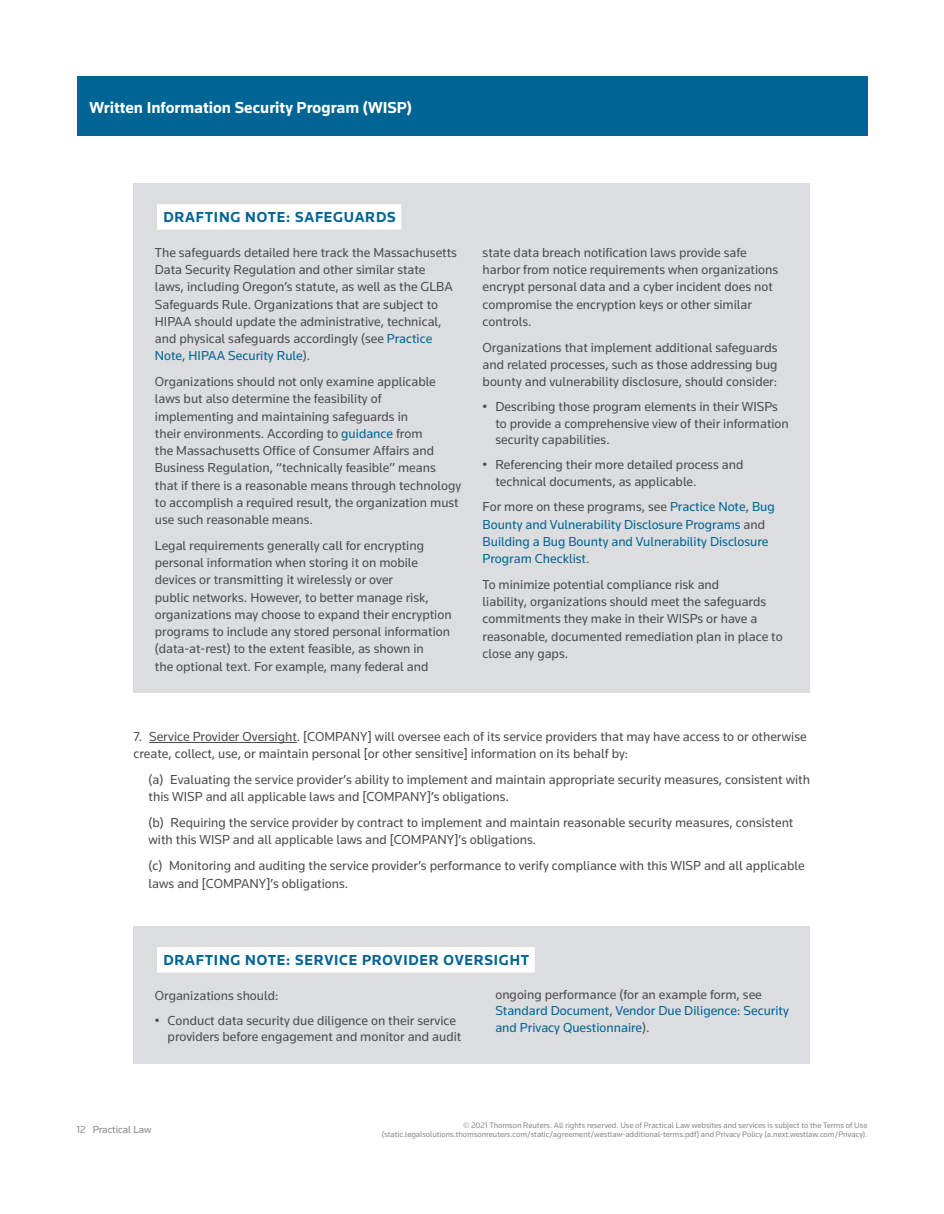
<style>
.page{position:relative;width:944px;height:1214px;background:#fff}
.page>*{position:absolute;margin:0;border:0;box-sizing:border-box;transform-origin:0 0}
.t1{font:700 16.5px "Knowledge";color:#fff}
.t2{font:700 15px "Knowledge";letter-spacing:.05em;color:#006494}
.t3{font:13.5px/17.2px "Knowledge";color:#4b4c4d}
.t4{font:13.5px/17.2px "Knowledge";color:#006494}
.t5{font:10.5px "Knowledge";color:#86888b}
.t6{font:8.25px/9.8px "Knowledge";color:#86888b;text-align:right}
.s1{color:#006494}
.s2{color:#4b4c4d}
</style>
<div class="page">
<div style="left:77px;top:77px;width:790px;height:59px;background:#006494"></div>
<div style="left:134px;top:183px;width:676px;height:509px;background:#dcdddf"></div>
<div style="left:157px;top:204px;width:244px;height:26px;background:#fff"></div>
<hr style="left:149px;top:742px;width:148px;height:1px;background:#4b4c4d">
<div style="left:134px;top:925px;width:676px;height:138px;background:#dcdddf"></div>
<div style="left:157px;top:947px;width:378px;height:25px;background:#fff"></div>
<p class="t1" style="left:89px;top:97px;width:324px">Written Information Security Program (WISP)</p>
<p class="t2" style="left:163px;top:208px;width:234px">DRAFTING NOTE: SAFEGUARDS</p>
<p class="t3" style="left:155px;top:243px;width:303px">The safeguards detailed here track the Massachusetts Data Security Regulation and other similar state laws, including Oregon’s statute, as well as the GLBA Safeguards Rule. Organizations that are subject to HIPAA should update the administrative, technical, and physical safeguards accordingly (see <span class="s1">Practice Note, HIPAA Security Rule</span>).</p>
<p class="t3" style="left:155px;top:373px;width:308px">Organizations should not only examine applicable laws but also determine the feasibility of implementing and maintaining safeguards in<br>their environments. According to <span class="s1">guidance</span> from<br>the Massachusetts Office of Consumer Affairs and Business Regulation, “technically feasible” means that if there is a reasonable means through technology to accomplish a required result, the organization must use such reasonable means.</p>
<p class="t3" style="left:155px;top:536px;width:298px">Legal requirements generally call for encrypting personal information when storing it on mobile devices or transmitting it wirelessly or over<br>public networks. However, to better manage risk, organizations may choose to expand their encryption programs to include any stored personal information (data-at-rest) to the extent feasible, as shown in<br>the optional text. For example, many federal and</p>
<p class="t3" style="left:482px;top:243px;width:297px">state data breach notification laws provide safe harbor from notice requirements when organizations encrypt personal data and a cyber incident does not compromise the encryption keys or other similar controls.</p>
<p class="t3" style="left:482px;top:338px;width:296px;text-align:justify">Organizations that implement additional safeguards and related processes, such as those addressing bug bounty and vulnerability disclosure, should consider:</p>
<p class="t3" style="left:495px;top:398px;width:295px;line-height:16.5px;text-indent:-13px">• Describing those program elements in their WISPs to provide a comprehensive view of their information security capabilities.</p>
<p class="t3" style="left:495px;top:456px;width:249px;line-height:16.5px;text-indent:-13px">• Referencing their more detailed process and technical documents, as applicable.</p>
<p class="t4" style="left:482px;top:498px;width:293px"><span class="s2">For more on these programs, see</span> Practice Note, Bug Bounty and Vulnerability Disclosure Programs <span class="s2">and </span>Building a Bug Bounty and Vulnerability Disclosure Program Checklist<span class="s2">.</span></p>
<p class="t3" style="left:482px;top:575px;width:301px">To minimize potential compliance risk and<br>liability, organizations should meet the safeguards commitments they make in their WISPs or have a reasonable, documented remediation plan in place to close any gaps.</p>
<p class="t3" style="left:134px;top:728px;width:674px">7. Service Provider Oversight. [COMPANY] will oversee each of its service providers that may have access to or otherwise create, collect, use, or maintain personal [or other sensitive] information on its behalf by:</p>
<p class="t3" style="left:149px;top:771px;width:663px">(a) Evaluating the service provider’s ability to implement and maintain appropriate security measures, consistent with this WISP and all applicable laws and [COMPANY]’s obligations.</p>
<p class="t3" style="left:149px;top:814px;width:646px">(b) Requiring the service provider by contract to implement and maintain reasonable security measures, consistent with this WISP and all applicable laws and [COMPANY]’s obligations.</p>
<p class="t3" style="left:149px;top:857px;width:657px">(c) Monitoring and auditing the service provider’s performance to verify compliance with this WISP and all applicable laws and [COMPANY]’s obligations.</p>
<p class="t2" style="left:163px;top:951px;width:367px">DRAFTING NOTE: SERVICE PROVIDER OVERSIGHT</p>
<p class="t3" style="left:155px;top:986px;width:125px">Organizations should:</p>
<p class="t3" style="left:168px;top:1011px;width:295px;line-height:16.5px;text-indent:-13px">• Conduct data security due diligence on their service providers before engagement and monitor and audit</p>
<p class="t3" style="left:495px;top:985px;width:268px">ongoing performance (for an example form, see</p>
<p class="t4" style="left:495px;top:1002px;width:295px;line-height:16.5px">Standard Document, Vendor Due Diligence: Security and Privacy Questionnaire<span class="s2">).</span></p>
<p class="t5" style="left:77px;top:1123px;width:76px">12 Practical Law</p>
<p class="t6" style="left:382px;top:1119px;width:487px">© 2021 Thomson Reuters. All rights reserved. Use of Practical Law websites and services is subject to the Terms of Use (static.legalsolutions.thomsonreuters.com/static/agreement/westlaw-additional-terms.pdf) and Privacy Policy (a.next.westlaw.com/Privacy).</p>
</div>
